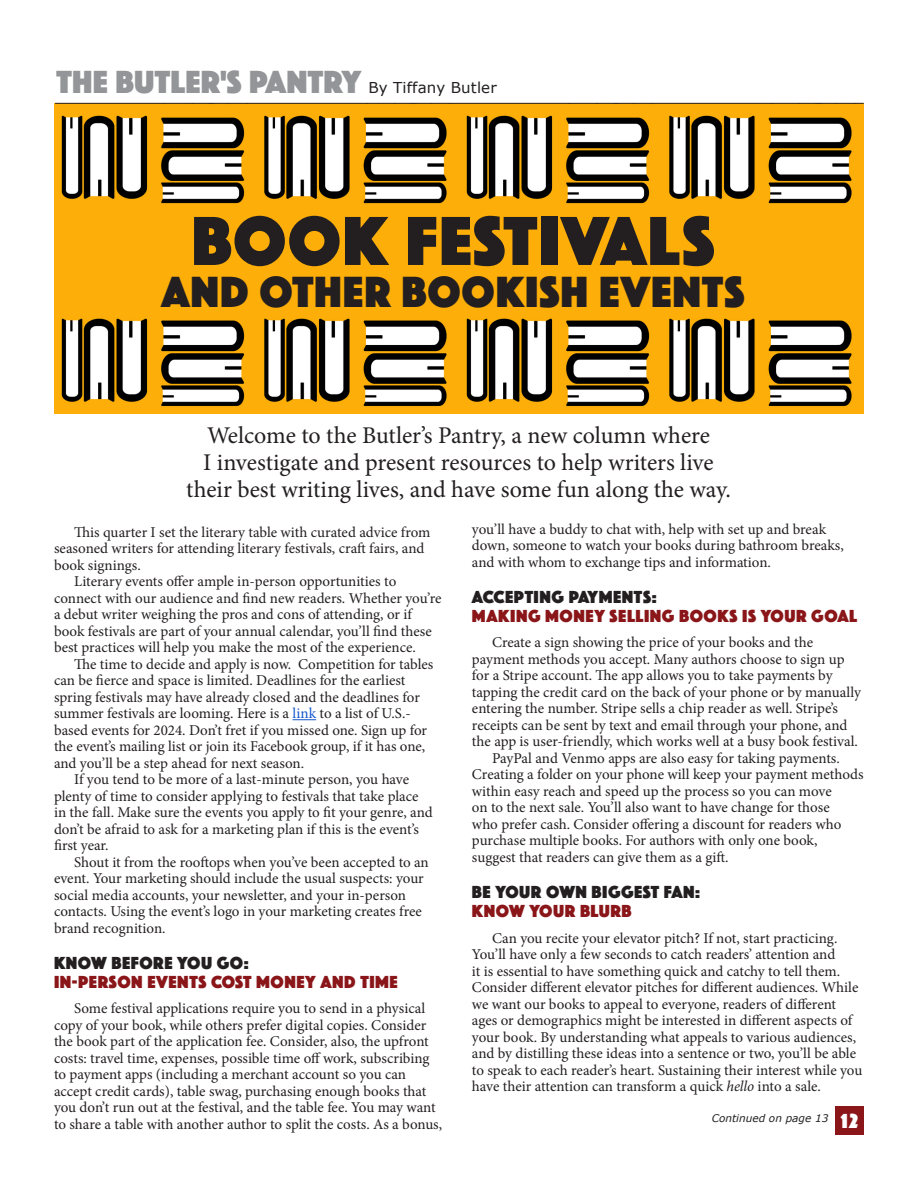
<style>
.page{position:relative;width:918px;height:1188px;background:#fff}
.page>*{position:absolute;margin:0;border:0;box-sizing:border-box;transform-origin:0 0}
.t1{font:72px "Phosphate Pro Solid";letter-spacing:.02em;color:#231f20}
.t2{font:45px "Phosphate Pro Solid";letter-spacing:.02em;color:#231f20}
.t3{font:33px "Phosphate Pro Solid";letter-spacing:.01em;color:#939598}
.t4{font:24px/27px "Minion Pro";letter-spacing:-.005em;color:#231f20;text-align:center}
.t5{font:21px "Phosphate Pro Solid";color:#fff}
.p3{font:18px/19.5px "Phosphate Pro Solid";letter-spacing:.03em;color:#8a1619}
.p3-2{font:18px/19.5px "Phosphate Pro Solid";letter-spacing:.03em;color:#231f20}
.t6{font:15px/16.5px "Minion Pro";letter-spacing:-.005em;color:#231f20}
.t7{font:italic 10.5px "Verdana";color:#231f20}
.s1{font-family:"Verdana";font-size:15px;color:#231f20}
.s2{color:#15c}
.s3{color:#231f20}
.s4{color:#8a1619}
.s5{font-style:italic}
</style>
<div class="page">
<img style="left:54px;top:104px;width:810px;height:309px">
<div style="left:836px;top:1106px;width:28px;height:28px;background:#8a1619"></div>
<hr style="left:55px;top:103px;width:809px;height:1px;background:#231f20">
<svg style="left:293px;top:719px;width:23px;height:1px"></svg>
<p class="t3" style="left:57px;top:59px;width:442px">THE BUTLER'S PANTRY <span class="s1">By Tiffany Butler</span></p>
<p class="t1" style="left:192px;top:190px;width:525px">BOOK FESTIVALS</p>
<p class="t2" style="left:161px;top:260px;width:585px">AND OTHER BOOKISH EVENTS</p>
<p class="t4" style="left:186px;top:422px;width:546px">Welcome to the Butler’s Pantry, a new column where<br>I investigate and present resources to help writers live their best writing lives, and have some fun along the way.</p>
<p class="t6" style="left:54px;top:524px;width:378px;text-indent:20px">This quarter I set the literary table with curated advice from seasoned writers for attending literary festivals, craft fairs, and book signings.</p>
<p class="t6" style="left:54px;top:573px;width:389px;text-indent:20px">Literary events offer ample in-person opportunities to connect with our audience and find new readers. Whether you’re a debut writer weighing the pros and cons of attending, or if book festivals are part of your annual calendar, you’ll find these best practices will help you make the most of the experience.</p>
<p class="t6" style="left:54px;top:656px;width:381px;text-indent:20px">The time to decide and apply is now. Competition for tables can be fierce and space is limited. Deadlines for the earliest spring festivals may have already closed and the deadlines for summer festivals are looming. Here is a <span class="s2">link</span> to a list of U.S.- based events for 2024. Don’t fret if you missed one. Sign up for the event’s mailing list or join its Facebook group, if it has one, and you’ll be a step ahead for next season.</p>
<p class="t6" style="left:54px;top:771px;width:380px;text-indent:20px">If you tend to be more of a last-minute person, you have plenty of time to consider applying to festivals that take place in the fall. Make sure the events you apply to fit your genre, and don’t be afraid to ask for a marketing plan if this is the event’s first year.</p>
<p class="t6" style="left:54px;top:854px;width:376px;text-indent:20px">Shout it from the rooftops when you’ve been accepted to an event. Your marketing should include the usual suspects: your social media accounts, your newsletter, and your in-person contacts. Using the event’s logo in your marketing creates free brand recognition.</p>
<p class="p3" style="left:54px;top:952px;width:345px"><span class="s3">KNOW BEFORE YOU GO:<br></span>IN-PERSON EVENTS COST MONEY AND TIME</p>
<p class="t6" style="left:54px;top:1000px;width:390px;text-indent:20px">Some festival applications require you to send in a physical copy of your book, while others prefer digital copies. Consider the book part of the application fee. Consider, also, the upfront costs: travel time, expenses, possible time off work, subscribing to payment apps (including a merchant account so you can accept credit cards), table swag, purchasing enough books that you don’t run out at the festival, and the table fee. You may want to share a table with another author to split the costs. As a bonus,</p>
<p class="t6" style="left:472px;top:521px;width:373px">you’ll have a buddy to chat with, help with set up and break down, someone to watch your books during bathroom breaks, and with whom to exchange tips and information.</p>
<p class="p3" style="left:472px;top:586px;width:387px"><span class="s3">ACCEPTING PAYMENTS:<br></span>MAKING MONEY SELLING BOOKS IS YOUR GOAL</p>
<p class="t6" style="left:472px;top:634px;width:390px;text-indent:20px">Create a sign showing the price of your books and the payment methods you accept. Many authors choose to sign up for a Stripe account. The app allows you to take payments by tapping the credit card on the back of your phone or by manually entering the number. Stripe sells a chip reader as well. Stripe’s receipts can be sent by text and email through your phone, and the app is user-friendly, which works well at a busy book festival.</p>
<p class="t6" style="left:472px;top:750px;width:393px;text-indent:20px">PayPal and Venmo apps are also easy for taking payments.<br>Creating a folder on your phone will keep your payment methods within easy reach and speed up the process so you can move<br>on to the next sale. You’ll also want to have change for those<br>who prefer cash. Consider offering a discount for readers who purchase multiple books. For authors with only one book, suggest that readers can give them as a gift.</p>
<p class="p3-2" style="left:472px;top:881px;width:230px">BE YOUR OWN BIGGEST FAN:<br><span class="s4">KNOW YOUR BLURB</span></p>
<p class="t6" style="left:472px;top:930px;width:392px;text-indent:20px">Can you recite your elevator pitch? If not, start practicing.<br>You’ll have only a few seconds to catch readers’ attention and<br>it is essential to have something quick and catchy to tell them.<br>Consider different elevator pitches for different audiences. While we want our books to appeal to everyone, readers of different ages or demographics might be interested in different aspects of your book. By understanding what appeals to various audiences, and by distilling these ideas into a sentence or two, you’ll be able to speak to each reader’s heart. Sustaining their interest while you have their attention can transform a quick <span class="s5">hello</span> into a sale.</p>
<p class="t7" style="left:712px;top:1111px;width:118px">Continued on page 13</p>
<p class="t5" style="left:841px;top:1106px;width:18px">12</p>
</div>
